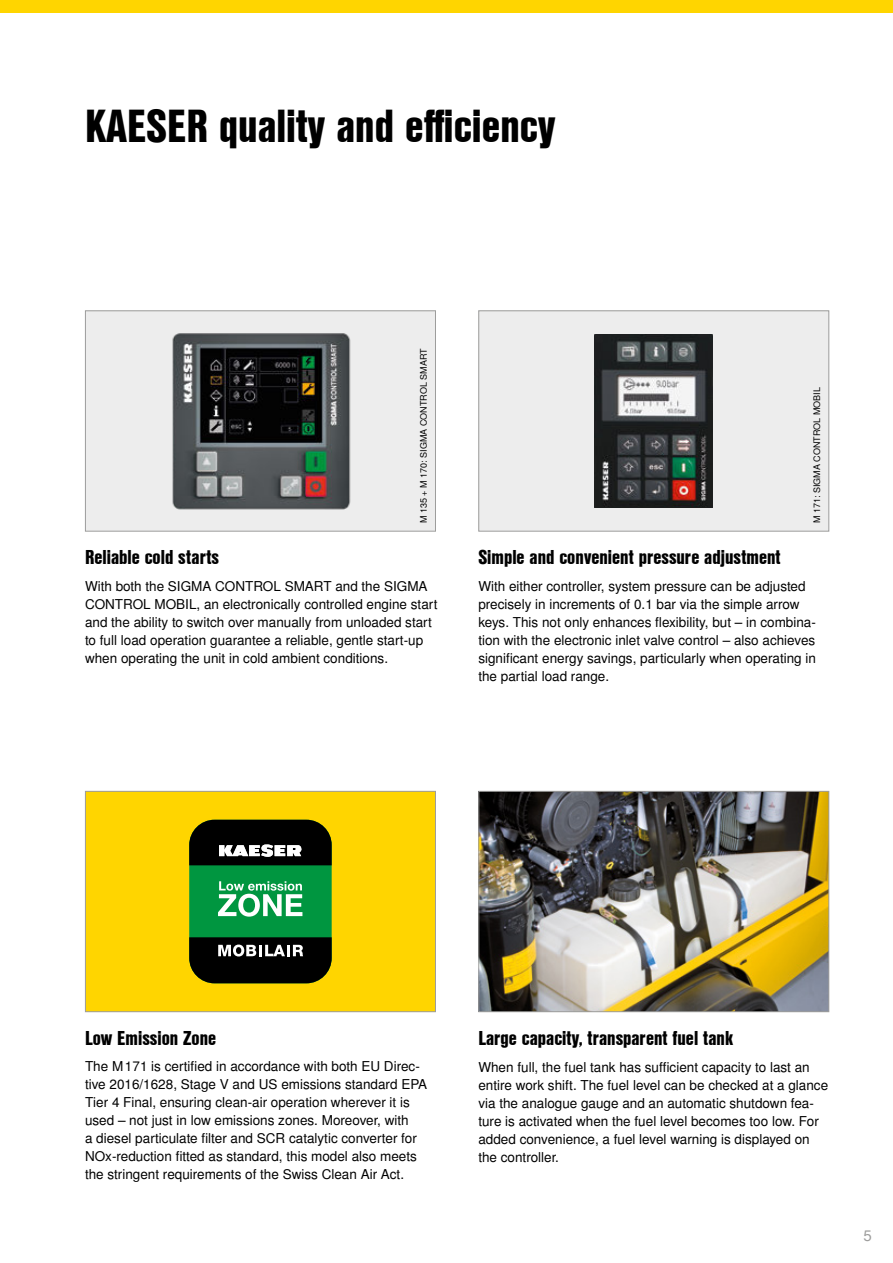
<style>
.page{position:relative;width:893px;height:1263px;background:#fff}
.page>*{position:absolute;margin:0;border:0;box-sizing:border-box;transform-origin:0 0}
.t1{font:45px "Nimbus San L Bla Con";color:#000}
.t2{font:19.5px "Nimbus San L Bla Con";color:#000}
.t3{font:15px "Nimbus San L";color:#9d9d9c}
.t4{font:13.5px/18px "Nimbus San L";color:#000}
.t5{font:9px "Nimbus San L";color:#000}
</style>
<div class="page">
<div style="left:85px;top:311px;width:350px;height:220px;background:#ededed"></div>
<img style="left:172px;top:333px;width:179px;height:177px">
<div style="left:85px;top:310px;width:351px;height:221px;border:1px solid #9d9d9c"></div>
<img style="left:480px;top:793px;width:347px;height:217px">
<div style="left:478px;top:791px;width:351px;height:221px;border:1px solid #9d9d9c"></div>
<div style="left:85px;top:791px;width:350px;height:221px;background:#ffd500"></div>
<div style="left:189px;top:820px;width:143px;height:163px;background:#009640;border-radius:25px"></div>
<svg style="left:218px;top:881px;width:84px;height:36px"></svg>
<svg style="left:189px;top:937px;width:143px;height:46px;background:#1f1f15"></svg>
<svg style="left:189px;top:820px;width:143px;height:45px;background:#27261d"></svg>
<div style="left:85px;top:791px;width:351px;height:221px;border:1px solid #9d9d9c"></div>
<div style="left:479px;top:311px;width:350px;height:220px;background:#ededed"></div>
<img style="left:595px;top:334px;width:118px;height:174px">
<div style="left:478px;top:310px;width:351px;height:221px;border:1px solid #9d9d9c"></div>
<div style="left:0;top:0;width:893px;height:13px;background:#ffd500"></div>
<h1 class="t1" style="left:85px;top:92px;width:472px">KAESER quality and efficiency</h1>
<p class="t5" style="left:420px;top:523px;width:176px;rotate:-90deg">M 135 + M 170: SIGMA CONTROL SMART</p>
<p class="t5" style="left:814px;top:523px;width:137px;rotate:-90deg">M 171: SIGMA CONTROL MOBIL</p>
<h2 class="t2" style="left:85px;top:550px;width:136px">Reliable cold starts</h2>
<p class="t4" style="left:85px;top:578px;width:354px">With both the SIGMA CONTROL SMART and the SIGMA CONTROL MOBIL, an electronically controlled engine start and the ability to switch over manually from unloaded start to full load operation guarantee a reliable, gentle start-up when operating the unit in cold ambient conditions.</p>
<h2 class="t2" style="left:478px;top:550px;width:304px">Simple and convenient pressure adjustment</h2>
<p class="t4" style="left:478px;top:577px;width:339px">With either controller, system pressure can be adjusted precisely in increments of 0.1 bar via the simple arrow keys. This not only enhances flexibility, but – in combina&shy;tion with the electronic inlet valve control – also achieves significant energy savings, particularly when operating in the partial load range.</p>
<h2 class="t2" style="left:85px;top:1030px;width:133px">Low Emission Zone</h2>
<p class="t4" style="left:85px;top:1058px;width:344px">The M 171 is certified in accordance with both EU Direc&shy;tive 2016/1628, Stage V and US emissions standard EPA Tier 4 Final, ensuring clean-air operation wherever it is used – not just in low emissions zones. Moreover, with<br>a diesel particulate filter and SCR catalytic converter for NOx-reduction fitted as standard, this model also meets the stringent requirements of the Swiss Clean Air Act.</p>
<h2 class="t2" style="left:478px;top:1030px;width:256px">Large capacity, transparent fuel tank</h2>
<p class="t4" style="left:478px;top:1059px;width:351px">When full, the fuel tank has sufficient capacity to last an entire work shift. The fuel level can be checked at a glance via the analogue gauge and an automatic shutdown fea&shy;ture is activated when the fuel level becomes too low. For added convenience, a fuel level warning is displayed on the controller.</p>
<p class="t3" style="left:863px;top:1229px;width:10px">5</p>
</div>
